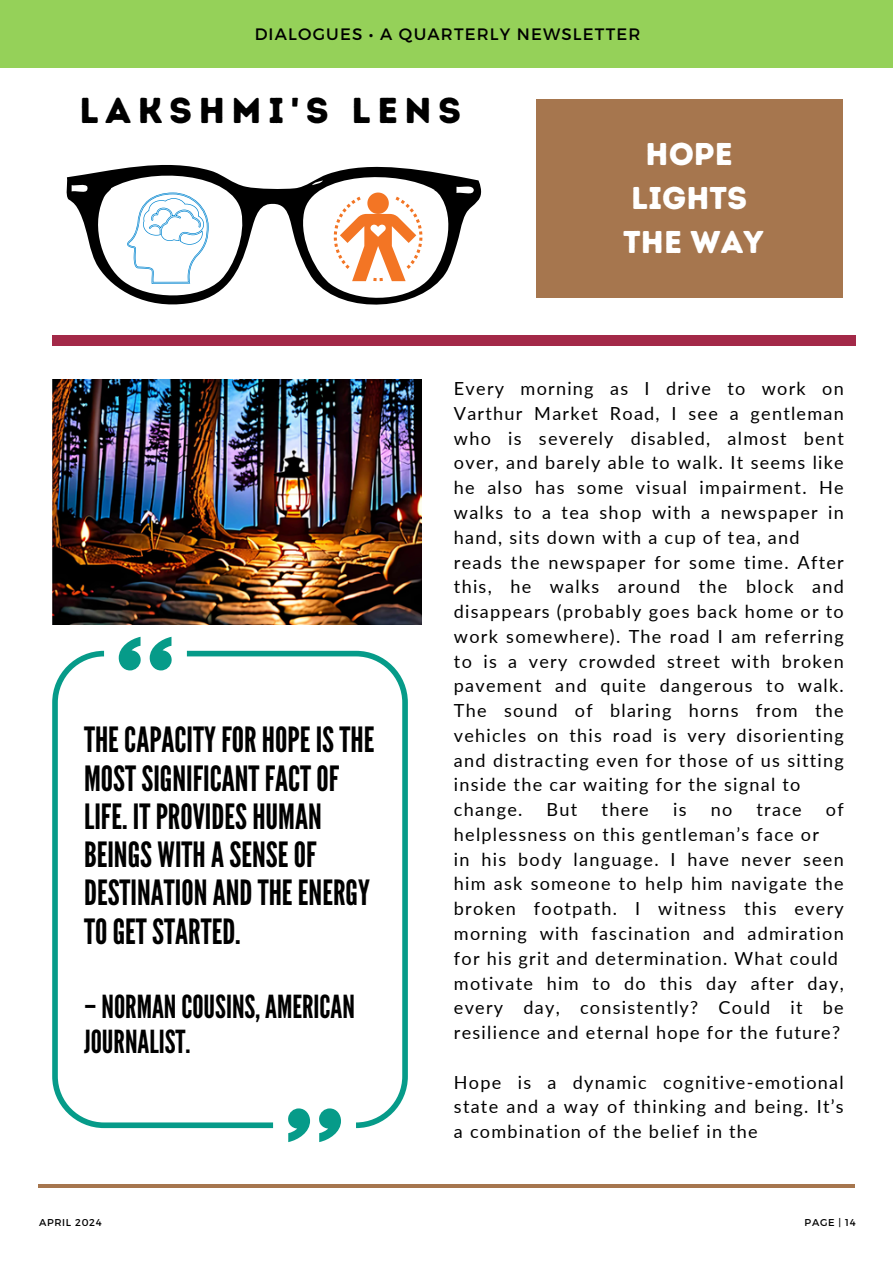
<style>
.page{position:relative;width:894px;height:1264px;background:#fff}
.page>*{position:absolute;margin:0;border:0;box-sizing:border-box;transform-origin:0 0}
.t1{font:36px "Intro Rust Base";letter-spacing:.18em;color:#000}
.t2{font:34.8px/38.2px "League Gothic";color:#000}
.t3{font:31.8px/34.8px "League Gothic";color:#000}
.t4{font:31.5px/43.8px "Intro Rust Base";color:#fff;text-align:center}
.t5{font:18px/24.8px "Lato";letter-spacing:.07em;color:#000}
.t6{font:16.5px "Montserrat";letter-spacing:.07em;color:#000}
.t7{font:9.9px "Montserrat";letter-spacing:.07em;color:#000}
</style>
<div class="page">
<div style="left:0;top:0;width:892px;height:68px;background:#95d159"></div>
<hr style="left:38px;top:1184px;width:817px;height:3px;background:#a6764e">
<svg style="left:66px;top:165px;width:416px;height:140px"></svg>
<svg style="left:127px;top:192px;width:81px;height:92px"></svg>
<div style="left:536px;top:99px;width:306px;height:198px;background:#a6764e"></div>
<div style="left:52px;top:336px;width:803px;height:9px;background:#a32948"></div>
<svg style="left:152px;top:636px;width:20px;height:14px"></svg>
<svg style="left:121px;top:636px;width:20px;height:14px"></svg>
<svg style="left:288px;top:1128px;width:21px;height:14px"></svg>
<svg style="left:319px;top:1128px;width:21px;height:14px"></svg>
<svg style="left:273px;top:650px;width:135px;height:478px"></svg>
<svg style="left:52px;top:650px;width:221px;height:478px"></svg>
<img style="left:52px;top:379px;width:369px;height:245px">
<p class="t6" style="left:254px;top:23px;width:387px">DIALOGUES • A QUARTERLY NEWSLETTER</p>
<p class="t1" style="left:79px;top:89px;width:383px">LAKSHMI'S LENS</p>
<p class="t4" style="left:623px;top:132px;width:142px">HOPE<br>LIGHTS<br>THE WAY</p>
<p class="t2" style="left:84px;top:721px;width:292px">THECAPACITYFORHOPE ISTHE<br>MOSTSIGNIFICANTFACTOF<br>LIFE. ITPROVIDESHUMAN<br>BEINGS WITHASENSEOF<br>DESTINATIONANDTHE ENERGY<br>TOGETSTARTED.</p>
<h1 class="t3" style="left:84px;top:989px;width:272px">–NORMANCOUSINS,AMERICAN<br>JOURNALIST.</h1>
<p class="t5" style="left:454px;top:376px;width:391px">Every morning as I drive to work on Varthur Market Road, I see a gentleman who is severely disabled, almost bent over, and barely able to walk. It seems like he also has some visual impairment. He walks to a tea shop with a newspaper in hand, sits down with a cup of tea, and reads the newspaper for some time. After this, he walks around the block and disappears (probably goes back home or to work somewhere). The road I am referring to is a very crowded street with broken pavement and quite dangerous to walk.<br>The sound of blaring horns from the vehicles on this road is very disorienting and distracting even for those of us sitting inside the car waiting for the signal to change.</p>
<p class="t5" style="left:546px;top:796px;width:32px">But</p>
<p class="t5" style="left:601px;top:796px;width:49px">there</p>
<p class="t5" style="left:673px;top:796px;width:15px">is</p>
<p class="t5" style="left:710px;top:796px;width:23px">no</p>
<p class="t5" style="left:756px;top:796px;width:47px">trace</p>
<p class="t5" style="left:825px;top:796px;width:19px">of</p>
<p class="t5" style="left:454px;top:821px;width:391px">helplessness on this gentleman’s face or<br>in his body language. I have never seen him ask someone to help him navigate the broken footpath. I witness this every morning with fascination and admiration for his grit and determination. What could motivate him to do this day after day, every day, consistently? Could it be resilience and eternal hope for the future?</p>
<p class="t5" style="left:454px;top:1069px;width:391px;text-align:justify">Hope is a dynamic cognitive-emotional state and a way of thinking and being. It’s a combination of the belief in the</p>
<p class="t7" style="left:39px;top:1215px;width:64px">APRIL 2024</p>
<h3 class="t7" style="left:804px;top:1215px;width:53px">PAGE | 14</h3>
</div>
